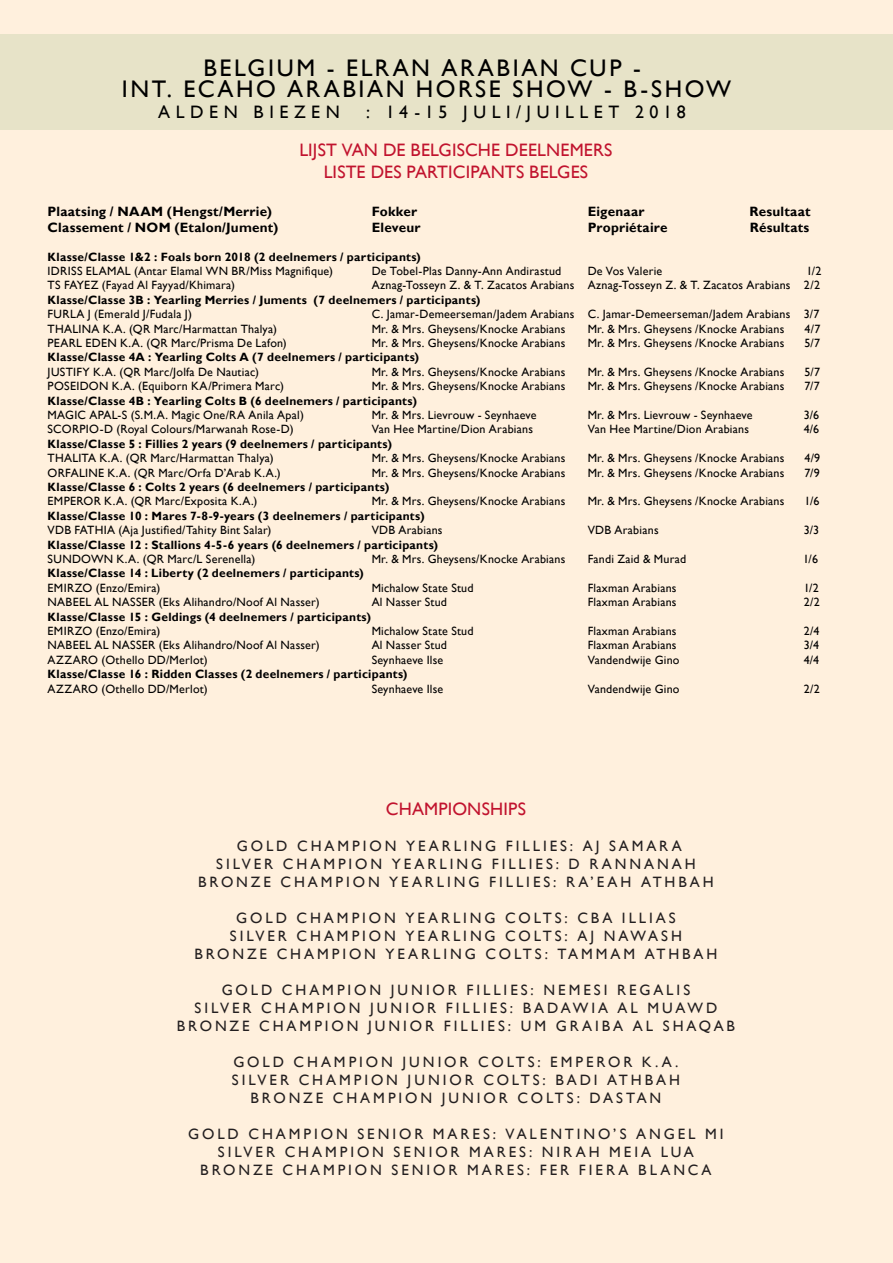
<style>
.page{position:relative;width:893px;height:1263px;background:#fff0dd}
.page>*{position:absolute;margin:0;border:0;box-sizing:border-box;transform-origin:0 0}
.t1{font:24px "Gill Sans";letter-spacing:.105em;color:#000}
.t2{font:18px "Gill Sans";letter-spacing:.01em;color:#c1132e}
.t3{font:18px "Gill Sans";letter-spacing:.305em;color:#000}
.t4{font:15px "Gill Sans";letter-spacing:.195em;color:#231f20}
.t5{font:700 13.5px "Gill Sans";letter-spacing:.015em;color:#000}
.t6{font:12px "Gill Sans";letter-spacing:.02em;color:#000}
.t7{font:700 12px "Gill Sans";letter-spacing:.02em;color:#000}
</style>
<div class="page">
<div style="left:0;top:34px;width:893px;height:96px;background:#e7e3c8"></div>
<p class="t1" style="left:203px;top:54px;width:439px">BELGIUM - ELRAN ARABIAN CUP -</p>
<p class="t1" style="left:122px;top:75px;width:611px">INT. ECAHO ARABIAN HORSE SHOW - B-SHOW</p>
<p class="t3" style="left:158px;top:101px;width:183px">ALDEN BIEZEN</p>
<p class="t3" style="left:366px;top:101px;width:321px">: 14-15 JULI/JUILLET 2018</p>
<p class="t2" style="left:299px;top:140px;width:315px">LIJST VAN DE BELGISCHE DEELNEMERS</p>
<p class="t2" style="left:324px;top:161px;width:266px">LISTE DES PARTICIPANTS BELGES</p>
<p class="t5" style="left:48px;top:203px;width:226px">Plaatsing / NAAM (Hengst/Merrie)</p>
<p class="t5" style="left:372px;top:203px;width:47px">Fokker</p>
<p class="t5" style="left:588px;top:203px;width:58px">Eigenaar</p>
<p class="t5" style="left:749px;top:203px;width:63px">Resultaat</p>
<p class="t5" style="left:48px;top:219px;width:232px">Classement / NOM (Etalon/Jument)</p>
<p class="t5" style="left:372px;top:219px;width:50px">Eleveur</p>
<p class="t5" style="left:588px;top:219px;width:81px">Propriétaire</p>
<p class="t5" style="left:750px;top:219px;width:61px">Résultats</p>
<p class="t7" style="left:48px;top:249px;width:375px">Klasse/Classe 1&amp;2 : Foals born 2018 (2 deelnemers / participants)</p>
<p class="t6" style="left:48px;top:264px;width:287px">IDRISS ELAMAL (Antar Elamal WN BR/Miss Magnifique)</p>
<p class="t6" style="left:372px;top:264px;width:191px">De Tobel-Plas Danny-Ann Andirastud</p>
<p class="t6" style="left:588px;top:264px;width:76px">De Vos Valerie</p>
<p class="t6" style="left:806px;top:264px;width:17px">1/2</p>
<p class="t6" style="left:48px;top:278px;width:189px">TS FAYEZ (Fayad Al Fayyad/Khimara)</p>
<p class="t6" style="left:372px;top:278px;width:450px">Aznag-Tosseyn Z. &amp; T. Zacatos Arabians Aznag-Tosseyn Z. &amp; T. Zacatos Arabians 2/2</p>
<p class="t7" style="left:48px;top:292px;width:434px">Klasse/Classe 3B : Yearling Merries / Juments (7 deelnemers / participants)</p>
<p class="t6" style="left:48px;top:307px;width:146px">FURLA J (Emerald J/Fudala J)</p>
<p class="t6" style="left:372px;top:307px;width:449px">C. Jamar-Demeerseman/Jadem Arabians C. Jamar-Demeerseman/Jadem Arabians 3/7</p>
<p class="t6" style="left:48px;top:321px;width:231px">THALINA K.A. (QR Marc/Harmattan Thalya)</p>
<p class="t6" style="left:372px;top:321px;width:195px">Mr. &amp; Mrs. Gheysens/Knocke Arabians</p>
<p class="t6" style="left:588px;top:321px;width:198px">Mr. &amp; Mrs. Gheysens /Knocke Arabians</p>
<p class="t6" style="left:804px;top:321px;width:17px">4/7</p>
<p class="t6" style="left:48px;top:336px;width:241px">PEARL EDEN K.A. (QR Marc/Prisma De Lafon)</p>
<p class="t6" style="left:372px;top:336px;width:195px">Mr. &amp; Mrs. Gheysens/Knocke Arabians</p>
<p class="t6" style="left:588px;top:336px;width:198px">Mr. &amp; Mrs. Gheysens /Knocke Arabians</p>
<p class="t6" style="left:804px;top:336px;width:17px">5/7</p>
<p class="t7" style="left:48px;top:350px;width:373px">Klasse/Classe 4A : Yearling Colts A (7 deelnemers / participants)</p>
<p class="t6" style="left:48px;top:365px;width:213px">JUSTIFY K.A. (QR Marc/Jolfa De Nautiac)</p>
<p class="t6" style="left:372px;top:365px;width:195px">Mr. &amp; Mrs. Gheysens/Knocke Arabians</p>
<p class="t6" style="left:588px;top:365px;width:198px">Mr. &amp; Mrs. Gheysens /Knocke Arabians</p>
<p class="t6" style="left:804px;top:365px;width:17px">5/7</p>
<p class="t6" style="left:48px;top:379px;width:238px">POSEIDON K.A. (Equiborn KA/Primera Marc)</p>
<p class="t6" style="left:372px;top:379px;width:195px">Mr. &amp; Mrs. Gheysens/Knocke Arabians</p>
<p class="t6" style="left:588px;top:379px;width:198px">Mr. &amp; Mrs. Gheysens /Knocke Arabians</p>
<p class="t6" style="left:804px;top:379px;width:17px">7/7</p>
<p class="t7" style="left:48px;top:393px;width:371px">Klasse/Classe 4B : Yearling Colts B (6 deelnemers / participants)</p>
<p class="t6" style="left:48px;top:408px;width:258px">MAGIC APAL-S (S.M.A. Magic One/RA Anila Apal)</p>
<p class="t6" style="left:372px;top:408px;width:166px">Mr. &amp; Mrs. Lievrouw - Seynhaeve</p>
<p class="t6" style="left:588px;top:408px;width:166px">Mr. &amp; Mrs. Lievrouw - Seynhaeve</p>
<p class="t6" style="left:804px;top:408px;width:17px">3/6</p>
<p class="t6" style="left:48px;top:422px;width:248px">SCORPIO-D (Royal Colours/Marwanah Rose-D)</p>
<p class="t6" style="left:372px;top:422px;width:163px">Van Hee Martine/Dion Arabians</p>
<p class="t6" style="left:588px;top:422px;width:163px">Van Hee Martine/Dion Arabians</p>
<p class="t6" style="left:804px;top:422px;width:17px">4/6</p>
<p class="t7" style="left:48px;top:436px;width:346px">Klasse/Classe 5 : Fillies 2 years (9 deelnemers / participants)</p>
<p class="t6" style="left:48px;top:451px;width:228px">THALITA K.A. (QR Marc/Harmattan Thalya)</p>
<p class="t6" style="left:372px;top:451px;width:195px">Mr. &amp; Mrs. Gheysens/Knocke Arabians</p>
<p class="t6" style="left:588px;top:451px;width:198px">Mr. &amp; Mrs. Gheysens /Knocke Arabians</p>
<p class="t6" style="left:804px;top:451px;width:17px">4/9</p>
<p class="t6" style="left:48px;top:465px;width:235px">ORFALINE K.A. (QR Marc/Orfa D’Arab K.A.)</p>
<p class="t6" style="left:372px;top:465px;width:195px">Mr. &amp; Mrs. Gheysens/Knocke Arabians</p>
<p class="t6" style="left:588px;top:465px;width:198px">Mr. &amp; Mrs. Gheysens /Knocke Arabians</p>
<p class="t6" style="left:804px;top:465px;width:17px">7/9</p>
<p class="t7" style="left:48px;top:480px;width:343px">Klasse/Classe 6 : Colts 2 years (6 deelnemers / participants)</p>
<p class="t6" style="left:48px;top:494px;width:211px">EMPEROR K.A. (QR Marc/Exposita K.A.)</p>
<p class="t6" style="left:372px;top:494px;width:195px">Mr. &amp; Mrs. Gheysens/Knocke Arabians</p>
<p class="t6" style="left:588px;top:494px;width:198px">Mr. &amp; Mrs. Gheysens /Knocke Arabians</p>
<p class="t6" style="left:804px;top:494px;width:16px">1/6</p>
<p class="t7" style="left:48px;top:508px;width:379px">Klasse/Classe 10 : Mares 7-8-9-years (3 deelnemers / participants)</p>
<p class="t6" style="left:48px;top:523px;width:225px">VDB FATHIA (Aja Justified/Tahity Bint Salar)</p>
<p class="t6" style="left:372px;top:523px;width:72px">VDB Arabians</p>
<p class="t6" style="left:588px;top:523px;width:72px">VDB Arabians</p>
<p class="t6" style="left:804px;top:523px;width:17px">3/3</p>
<p class="t7" style="left:48px;top:537px;width:392px">Klasse/Classe 12 : Stallions 4-5-6 years (6 deelnemers / participants)</p>
<p class="t6" style="left:48px;top:552px;width:209px">SUNDOWN K.A. (QR Marc/L Serenella)</p>
<p class="t6" style="left:372px;top:552px;width:195px">Mr. &amp; Mrs. Gheysens/Knocke Arabians</p>
<p class="t6" style="left:588px;top:552px;width:100px">Fandi Zaid &amp; Murad</p>
<p class="t6" style="left:803px;top:552px;width:16px">1/6</p>
<p class="t7" style="left:48px;top:566px;width:318px">Klasse/Classe 14 : Liberty (2 deelnemers / participants)</p>
<p class="t6" style="left:48px;top:581px;width:114px">EMIRZO (Enzo/Emira)</p>
<p class="t6" style="left:372px;top:581px;width:103px">Michalow State Stud</p>
<p class="t6" style="left:588px;top:581px;width:90px">Flaxman Arabians</p>
<p class="t6" style="left:804px;top:581px;width:17px">1/2</p>
<p class="t6" style="left:48px;top:595px;width:274px">NABEEL AL NASSER (Eks Alihandro/Noof Al Nasser)</p>
<p class="t6" style="left:372px;top:595px;width:77px">Al Nasser Stud</p>
<p class="t6" style="left:588px;top:595px;width:90px">Flaxman Arabians</p>
<p class="t6" style="left:804px;top:595px;width:18px">2/2</p>
<p class="t7" style="left:48px;top:609px;width:325px">Klasse/Classe 15 : Geldings (4 deelnemers / participants)</p>
<p class="t6" style="left:48px;top:624px;width:114px">EMIRZO (Enzo/Emira)</p>
<p class="t6" style="left:372px;top:624px;width:103px">Michalow State Stud</p>
<p class="t6" style="left:588px;top:624px;width:90px">Flaxman Arabians</p>
<p class="t6" style="left:804px;top:624px;width:17px">2/4</p>
<p class="t6" style="left:48px;top:638px;width:274px">NABEEL AL NASSER (Eks Alihandro/Noof Al Nasser)</p>
<p class="t6" style="left:372px;top:638px;width:77px">Al Nasser Stud</p>
<p class="t6" style="left:588px;top:638px;width:90px">Flaxman Arabians</p>
<p class="t6" style="left:804px;top:638px;width:17px">3/4</p>
<p class="t6" style="left:48px;top:653px;width:162px">AZZARO (Othello DD/Merlot)</p>
<p class="t6" style="left:372px;top:653px;width:73px">Seynhaeve Ilse</p>
<p class="t6" style="left:588px;top:653px;width:93px">Vandendwije Gino</p>
<p class="t6" style="left:804px;top:653px;width:17px">4/4</p>
<p class="t7" style="left:48px;top:667px;width:361px">Klasse/Classe 16 : Ridden Classes (2 deelnemers / participants)</p>
<p class="t6" style="left:48px;top:681px;width:162px">AZZARO (Othello DD/Merlot)</p>
<p class="t6" style="left:372px;top:681px;width:73px">Seynhaeve Ilse</p>
<p class="t6" style="left:588px;top:681px;width:93px">Vandendwije Gino</p>
<p class="t6" style="left:804px;top:681px;width:18px">2/2</p>
<p class="t2" style="left:386px;top:798px;width:142px">CHAMPIONSHIPS</p>
<p class="t4" style="left:237px;top:837px;width:446px">GOLD CHAMPION YEARLING FILLIES: AJ SAMARA</p>
<p class="t4" style="left:216px;top:855px;width:481px">SILVER CHAMPION YEARLING FILLIES: D RANNANAH</p>
<p class="t4" style="left:198px;top:873px;width:517px">BRONZE CHAMPION YEARLING FILLIES: RA’EAH ATHBAH</p>
<p class="t4" style="left:236px;top:909px;width:441px">GOLD CHAMPION YEARLING COLTS: CBA ILLIAS</p>
<p class="t4" style="left:230px;top:927px;width:454px">SILVER CHAMPION YEARLING COLTS: AJ NAWASH</p>
<p class="t4" style="left:194px;top:945px;width:525px">BRONZE CHAMPION YEARLING COLTS: TAMMAM ATHBAH</p>
<p class="t4" style="left:222px;top:981px;width:470px">GOLD CHAMPION JUNIOR FILLIES: NEMESI REGALIS</p>
<p class="t4" style="left:195px;top:999px;width:524px">SILVER CHAMPION JUNIOR FILLIES: BADAWIA AL MUAWD</p>
<p class="t4" style="left:177px;top:1017px;width:560px">BRONZE CHAMPION JUNIOR FILLIES: UM GRAIBA AL SHAQAB</p>
<p class="t4" style="left:233px;top:1053px;width:447px">GOLD CHAMPION JUNIOR COLTS: EMPEROR K.A.</p>
<p class="t4" style="left:232px;top:1071px;width:449px">SILVER CHAMPION JUNIOR COLTS: BADI ATHBAH</p>
<p class="t4" style="left:250px;top:1089px;width:412px">BRONZE CHAMPION JUNIOR COLTS: DASTAN</p>
<p class="t4" style="left:188px;top:1125px;width:537px">GOLD CHAMPION SENIOR MARES: VALENTINO’S ANGEL MI</p>
<p class="t4" style="left:218px;top:1143px;width:477px">SILVER CHAMPION SENIOR MARES: NIRAH MEIA LUA</p>
<p class="t4" style="left:200px;top:1161px;width:513px">BRONZE CHAMPION SENIOR MARES: FER FIERA BLANCA</p>
</div>
